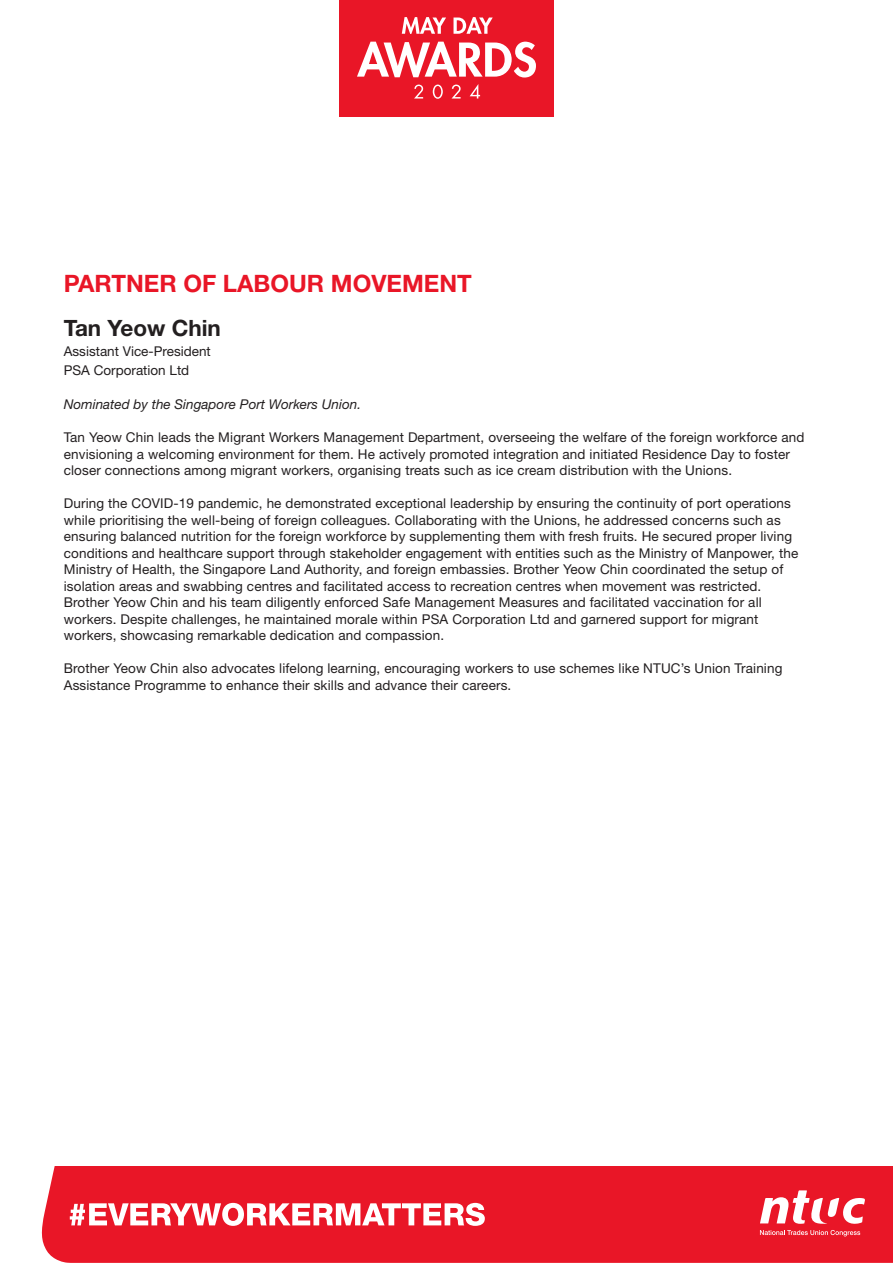
<style>
.page{position:relative;width:893px;height:1263px;background:#fff}
.page>*{position:absolute;margin:0;border:0;box-sizing:border-box;transform-origin:0 0}
.t1{font:700 24px "Helvetica Neue LT Std";color:#e91627}
.t2{font:700 22.5px "Helvetica Neue LT Std";color:#231f20}
.t3{font:13.5px/16.5px "Helvetica Neue LT Std";letter-spacing:.01em;color:#231f20}
.t4{font:italic 13.5px "Helvetica Neue LT Std";color:#231f20}
</style>
<div class="page">
<div style="left:339px;top:0;width:215px;height:116px;background:#e91627"></div>
<svg style="left:402px;top:17px;width:44px;height:17px"></svg>
<svg style="left:453px;top:17px;width:40px;height:17px"></svg>
<svg style="left:414px;top:85px;width:9px;height:14px"></svg>
<svg style="left:433px;top:85px;width:10px;height:14px"></svg>
<svg style="left:452px;top:85px;width:9px;height:14px"></svg>
<svg style="left:470px;top:84px;width:10px;height:15px"></svg>
<svg style="left:357px;top:42px;width:179px;height:36px"></svg>
<div style="left:41px;top:1166px;width:852px;height:97px;background:#e91627"></div>
<svg style="left:760px;top:1230px;width:100px;height:6px"></svg>
<svg style="left:760px;top:1190px;width:105px;height:34px"></svg>
<svg style="left:70px;top:1203px;width:415px;height:23px"></svg>
<h1 class="t1" style="left:64px;top:269px;width:410px">PARTNER OF LABOUR MOVEMENT</h1>
<h2 class="t2" style="left:64px;top:314px;width:159px">Tan Yeow Chin</h2>
<p class="t3" style="left:64px;top:341px;width:149px;line-height:19.5px">Assistant Vice-President<br>PSA Corporation Ltd</p>
<p class="t4" style="left:64px;top:396px;width:299px">Nominated by the Singapore Port Workers Union.</p>
<p class="t3" style="left:64px;top:429px;width:742px">Tan Yeow Chin leads the Migrant Workers Management Department, overseeing the welfare of the foreign workforce and envisioning a welcoming environment for them. He actively promoted integration and initiated Residence Day to foster closer connections among migrant workers, organising treats such as ice cream distribution with the Unions.</p>
<p class="t3" style="left:64px;top:495px;width:736px">During the COVID-19 pandemic, he demonstrated exceptional leadership by ensuring the continuity of port operations while prioritising the well-being of foreign colleagues. Collaborating with the Unions, he addressed concerns such as ensuring balanced nutrition for the foreign workforce by supplementing them with fresh fruits. He secured proper living conditions and healthcare support through stakeholder engagement with entities such as the Ministry of Manpower, the Ministry of Health, the Singapore Land Authority, and foreign embassies. Brother Yeow Chin coordinated the setup of isolation areas and swabbing centres and facilitated access to recreation centres when movement was restricted.<br>Brother Yeow Chin and his team diligently enforced Safe Management Measures and facilitated vaccination for all workers. Despite challenges, he maintained morale within PSA Corporation Ltd and garnered support for migrant workers, showcasing remarkable dedication and compassion.</p>
<p class="t3" style="left:64px;top:660px;width:720px">Brother Yeow Chin also advocates lifelong learning, encouraging workers to use schemes like NTUC’s Union Training<br>Assistance Programme to enhance their skills and advance their careers.</p>
</div>
